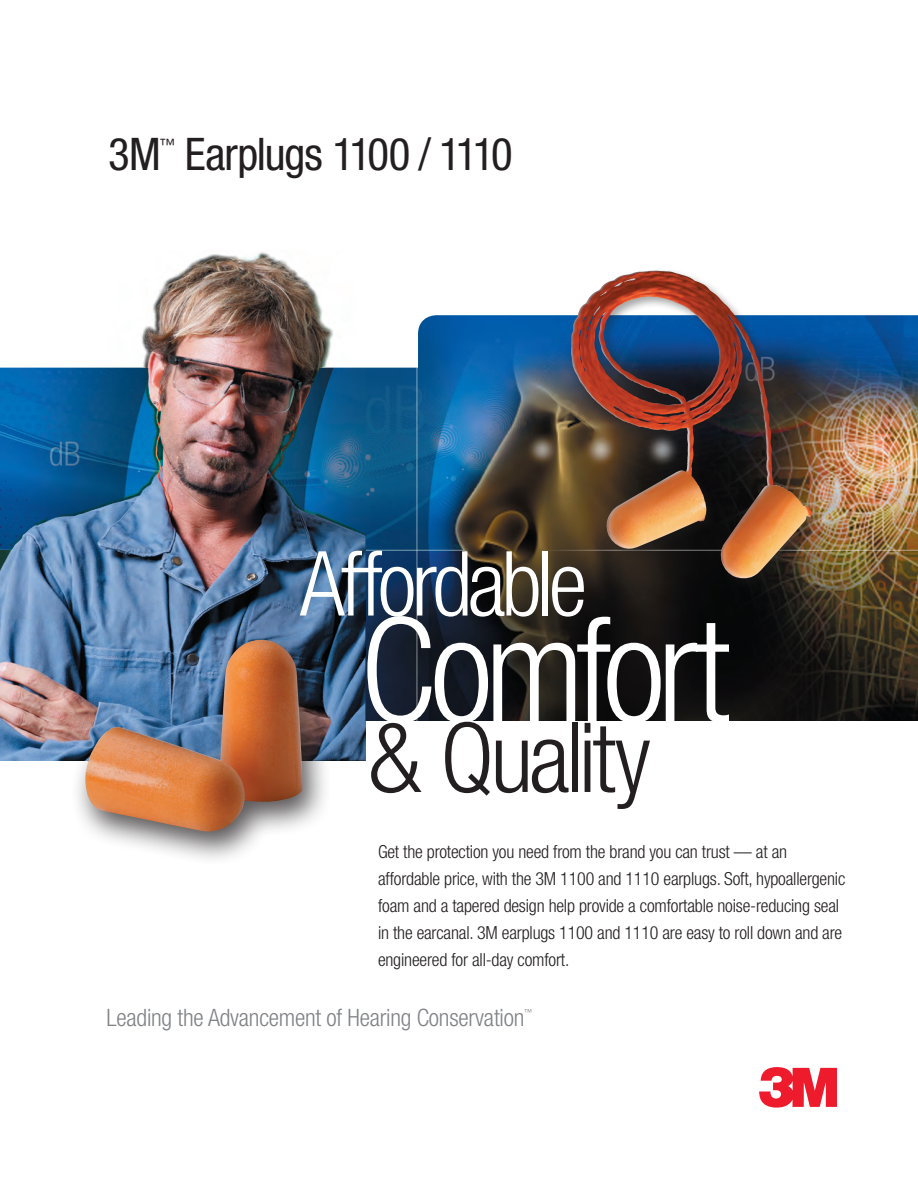
<style>
.page{position:relative;width:918px;height:1188px;background:#fff}
.page>*{position:absolute;margin:0;border:0;box-sizing:border-box;transform-origin:0 0}
.Montage_Messaging_1{font:300 condensed 145.5px "Helvetica Neue LT Std";letter-spacing:-.055em;color:#fff}
.Montage_Messaging_1-2{font:300 condensed 96.75px "Helvetica Neue LT Std";letter-spacing:-.04em;color:#231f20}
.Montage_Messaging_1-3{font:300 condensed 89.85px "Helvetica Neue LT Std";letter-spacing:-.05em;color:#fff}
.Cover_Title{font:condensed 45px "Helvetica Neue";letter-spacing:-.025em;color:#231f20}
.Cover_Copy_Block{font:300 condensed 24px "Helvetica Neue";letter-spacing:-.01em;color:#808285}
.Cover_Copy_Block-2{font:300 condensed 18px/27px "Helvetica Neue";letter-spacing:-.01em;color:#231f20}
.Cover_Title-2{font:condensed 15.75px "Helvetica Neue";color:#231f20}
.Cover_Copy_Block-3{font:300 condensed 8.4px "Helvetica Neue";color:#808285}
</style>
<div class="page">
<svg style="left:759px;top:1067px;width:78px;height:41px"></svg>
<img style="left:365px;top:368px;width:553px;height:353px">
<hr style="left:0;top:550px;width:464px;height:1px;background:#fff">
<hr style="left:539px;top:550px;width:379px;height:1px;background:#fff">
<hr style="left:417px;top:354px;width:1px;height:385px;background:#fff">
<svg style="left:365px;top:315px;width:553px;height:53px"></svg>
<div style="left:568px;top:267px;width:256px;height:323px;background:#231f20;opacity:.4"></div>
<img style="left:619px;top:271px;width:37px;height:6px">
<img style="left:0;top:259px;width:365px;height:502px">
<div style="left:68px;top:630px;width:262px;height:235px;background:#231f20;opacity:.75"></div>
<img style="left:85px;top:640px;width:218px;height:192px">
<p class="Cover_Title" style="left:108px;top:129px;width:54px">3M</p>
<p class="Cover_Title-2" style="left:160px;top:136px;width:17px">™</p>
<p class="Cover_Title" style="left:185px;top:129px;width:329px">Earplugs 1100 / 1110</p>
<p class="Montage_Messaging_1-3" style="left:300px;top:532px;width:289px">Affordable</p>
<p class="Montage_Messaging_1" style="left:360px;top:587px;width:371px">Comfort</p>
<p class="Montage_Messaging_1-2" style="left:369px;top:702px;width:283px">&amp; Quality</p>
<p class="Cover_Copy_Block-2" style="left:378px;top:838px;width:469px">Get the protection you need from the brand you can trust — at an affordable price, with the 3M 1100 and 1110 earplugs. Soft, hypoallergenic foam and a tapered design help provide a comfortable noise-reducing seal in the earcanal. 3M earplugs 1100 and 1110 are easy to roll down and are engineered for all-day comfort.</p>
<p class="Cover_Copy_Block" style="left:107px;top:1004px;width:419px">Leading the Advancement of Hearing Conservation</p>
<p class="Cover_Copy_Block-3" style="left:524px;top:1007px;width:10px">™</p>
</div>
